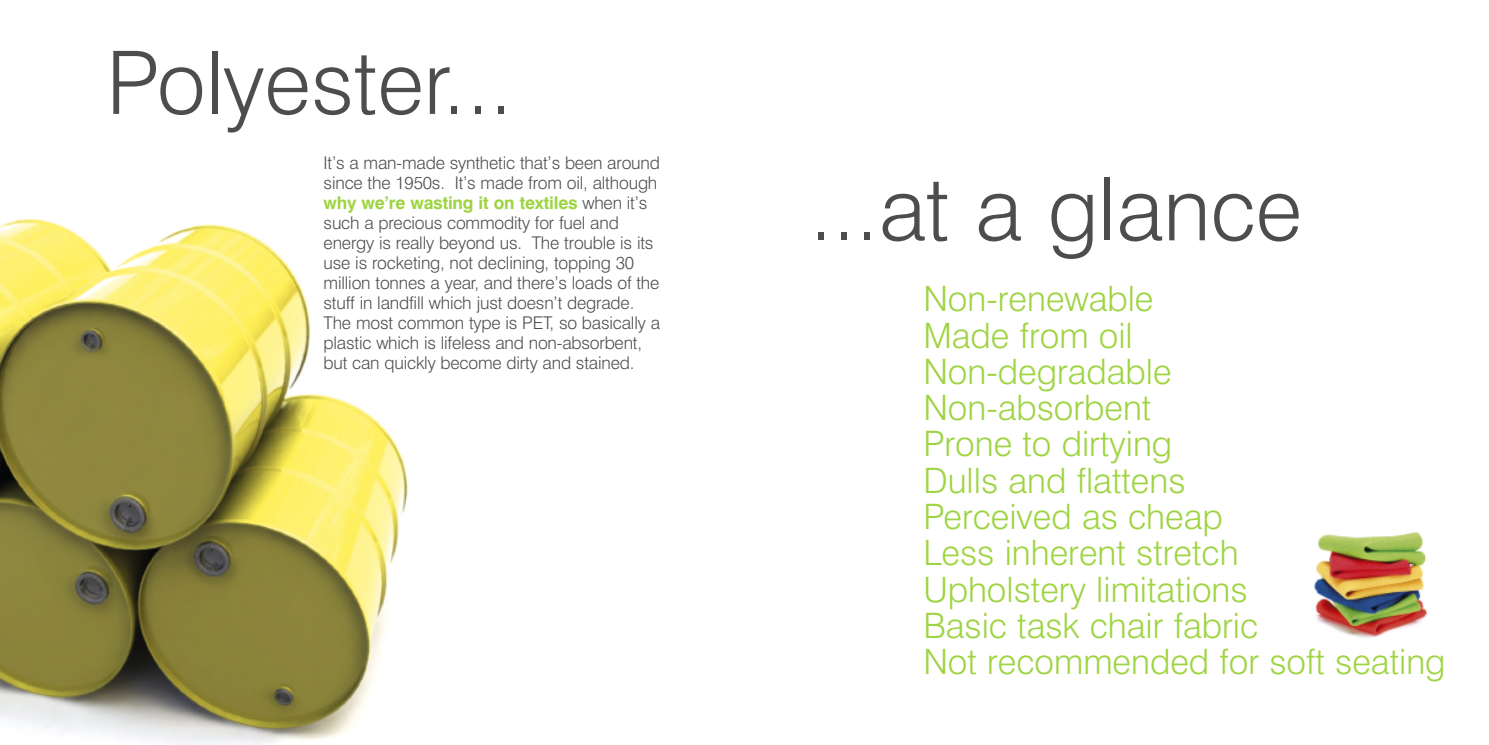
<style>
.page{position:relative;width:1489px;height:745px;background:#fff}
.page>*{position:absolute;margin:0;border:0;box-sizing:border-box;transform-origin:0 0}
.t1{font:300 87.5px "Swiss 721 BT";color:#4d4d4d}
.t2{font:300 35px/36.2px "Swiss 721 BT";color:#9ed441}
.t3{font:300 17.5px/20px "Swiss 721 BT";letter-spacing:-.01em;color:#4d4d4d}
.s1{font-weight:700;color:#9ed441}
</style>
<div class="page">
<img style="left:0;top:218px;width:408px;height:526px">
<img style="left:1314px;top:532px;width:114px;height:106px">
<h1 class="t1" style="left:106px;top:51px;width:408px">Polyester...</h1>
<p class="t3" style="left:323px;top:154px;width:338px">It’s a man-made synthetic that’s been around since the 1950s. It’s made from oil, although <span class="s1">why we’re wasting it on textiles</span> when it’s such a precious commodity for fuel and energy is really beyond us. The trouble is its use is rocketing, not declining, topping 30 million tonnes a year, and there’s loads of the stuff in landfill which just doesn’t degrade.<br>The most common type is PET, so basically a plastic which is lifeless and non-absorbent, but can quickly become dirty and stained.</p>
<h1 class="t1" style="left:809px;top:177px;width:494px">...at a glance</h1>
<h2 class="t2" style="left:923px;top:284px;width:523px">Non-renewable<br>Made from oil<br>Non-degradable<br>Non-absorbent<br>Prone to dirtying<br>Dulls and flattens<br>Perceived as cheap<br>Less inherent stretch<br>Upholstery limitations<br>Basic task chair fabric<br>Not recommended for soft seating</h2>
</div>
